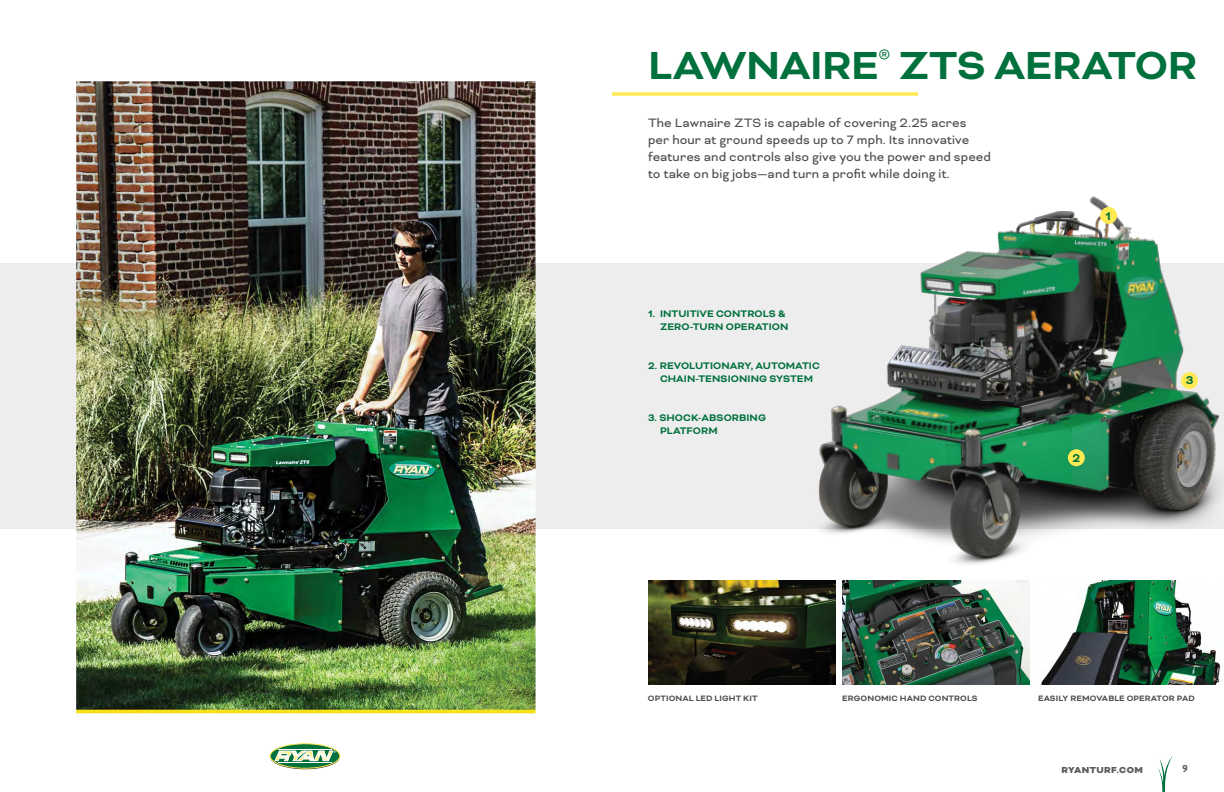
<style>
.page{position:relative;width:1224px;height:792px;background:#fff}
.page>*{position:absolute;margin:0;border:0;box-sizing:border-box;transform-origin:0 0}
.t1{font:700 45px "Bicyclette";letter-spacing:-.01em;color:#00703c}
.t2{font:700 18.1px "Bicyclette";color:#00703c}
.t3{font:14px/17px "Bicyclette";letter-spacing:.005em;color:#4d4d4f}
.t4{font:700 13px "Bicyclette";color:#00703c}
.t5{font:700 11px/13px "Bicyclette";letter-spacing:.005em;color:#00703c;text-align:right}
.t6{font:900 10px "Bicyclette";letter-spacing:.035em;color:#58595b}
.t7{font:700 10px "Asap";color:#58595b}
.t8{font:700 9px "Bicyclette";letter-spacing:.015em;color:#4d4d4f}
</style>
<div class="page">
<div style="left:0;top:263px;width:1224px;height:266px;background:#ededee"></div>
<img style="left:76px;top:81px;width:460px;height:635px">
<svg style="left:270px;top:745px;width:70px;height:24px"></svg>
<svg style="left:270px;top:744px;width:70px;height:24px"></svg>
<div style="left:270px;top:744px;width:70px;height:24px;border:1px solid #ffea53;border-radius:50%"></div>
<hr style="left:278px;top:750px;width:54px;height:1px;background:#fff">
<hr style="left:278px;top:762px;width:54px;height:1px;background:#fff">
<svg style="left:275px;top:751px;width:61px;height:10px"></svg>
<img style="left:842px;top:598px;width:188px;height:87px">
<img style="left:648px;top:581px;width:187px;height:104px">
<img style="left:765px;top:196px;width:456px;height:402px">
<img style="left:1037px;top:581px;width:184px;height:104px">
<svg style="left:612px;top:92px;width:306px;height:4px"></svg>
<svg style="left:1158px;top:756px;width:15px;height:36px"></svg>
<div style="left:1100px;top:207px;width:17px;height:17px;background:#ffea53;border-radius:50%"></div>
<div style="left:1068px;top:449px;width:17px;height:17px;background:#ffea53;border-radius:50%"></div>
<div style="left:1181px;top:372px;width:17px;height:17px;background:#ffea53;border-radius:50%"></div>
<p class="t2" style="left:878px;top:44px;width:13px">®</p>
<h1 class="t1" style="left:648px;top:39px;width:551px">LAWNAIRE ZTS AERATOR</h1>
<p class="t3" style="left:648px;top:114px;width:345px">The Lawnaire ZTS is capable of covering 2.25 acres per hour at ground speeds up to 7 mph. Its innovative features and controls also give you the power and speed to take on big jobs—and turn a profit while doing it.</p>
<p class="t5" style="left:648px;top:308px;width:142px">1. INTUITIVE CONTROLS &amp;<br>ZERO-TURN OPERATION</p>
<p class="t5" style="left:648px;top:360px;width:173px;text-align:center">2. REVOLUTIONARY, AUTOMATIC<br>CHAIN-TENSIONING SYSTEM</p>
<p class="t5" style="left:660px;top:412px;width:108px;text-align:left;text-indent:-12px">3. SHOCK-ABSORBING<br>PLATFORM</p>
<p class="t4" style="left:1105px;top:208px;width:7px">1</p>
<p class="t4" style="left:1072px;top:450px;width:9px">2</p>
<p class="t4" style="left:1186px;top:373px;width:9px">3</p>
<p class="t8" style="left:648px;top:693px;width:111px">OPTIONAL LED LIGHT KIT</p>
<p class="t8" style="left:842px;top:693px;width:137px">ERGONOMIC HAND CONTROLS</p>
<p class="t8" style="left:1038px;top:693px;width:158px">EASILY REMOVABLE OPERATOR PAD</p>
<p class="t6" style="left:1061px;top:764px;width:83px">RYANTURF.COM</p>
<p class="t7" style="left:1183px;top:761px;width:7px">9</p>
</div>
